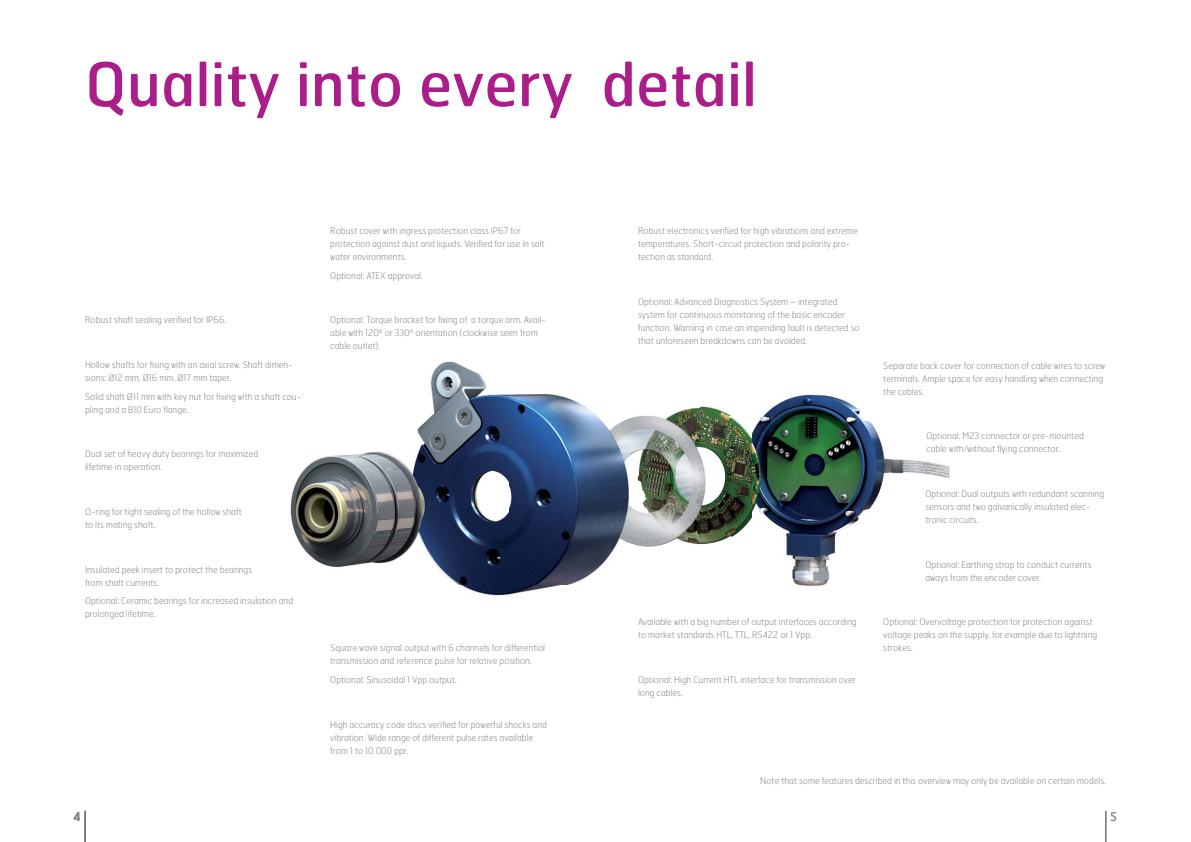
<style>
.page{position:relative;width:1191px;height:842px;background:#fff}
.page>*{position:absolute;margin:0;border:0;box-sizing:border-box;transform-origin:0 0}
.t1{font:60px "Hermes";letter-spacing:.005em;color:#ab1d88}
.t2{font:12px "Hermes";color:#807f83}
.t3{font:100 9px/13px "Hermes";color:#807f83}
</style>
<div class="page">
<hr style="left:1105px;top:811px;width:1px;height:31px;background:#6d6e70">
<hr style="left:85px;top:811px;width:1px;height:31px;background:#6d6e70">
<img style="left:290px;top:361px;width:660px;height:235px">
<h1 class="t1" style="left:85px;top:56px;width:673px">Quality into every detail</h1>
<p class="t3" style="left:85px;top:314px;width:143px">Robust shaft sealing verified for IP66.</p>
<p class="t3" style="left:85px;top:359px;width:209px">Hollow shafts for fixing with an axial screw. Shaft dimen&shy;sions: Ø12 mm, Ø16 mm, Ø17 mm taper.</p>
<p class="t3" style="left:85px;top:390px;width:218px">Solid shaft Ø11 mm with key nut for fixing with a shaft cou&shy;pling and a B10 Euro flange.</p>
<p class="t3" style="left:85px;top:448px;width:175px">Dual set of heavy duty bearings for maximized lifetime in operation.</p>
<p class="t3" style="left:85px;top:506px;width:158px">O-ring for tight sealing of the hollow shaft to its mating shaft.</p>
<p class="t3" style="left:85px;top:563px;width:169px">Insulated peek insert to protect the bearings from shaft currents.</p>
<p class="t3" style="left:85px;top:595px;width:210px">Optional: Ceramic bearings for increased insulation and prolonged lifetime.</p>
<p class="t3" style="left:330px;top:225px;width:216px">Robust cover with ingress protection class IP67 for protection against dust and liquids. Verified for use in salt water environments.</p>
<p class="t3" style="left:330px;top:269px;width:94px">Optional: ATEX approval.</p>
<p class="t3" style="left:330px;top:314px;width:217px">Optional: Torque bracket for fixing of a torque arm. Avail&shy;able with 120º or 330º orientation (clockwise seen from cable outlet).</p>
<p class="t3" style="left:330px;top:642px;width:216px">Square wave signal output with 6 channels for differential transmission and reference pulse for relative position.</p>
<p class="t3" style="left:330px;top:674px;width:128px">Optional: Sinusoidal 1 Vpp output.</p>
<p class="t3" style="left:330px;top:718px;width:218px">High accuracy code discs verified for powerful shocks and vibration. Wide range of different pulse rates available from 1 to 10 000 ppr.</p>
<p class="t3" style="left:638px;top:225px;width:221px">Robust electronics verified for high vibrations and extreme temperatures. Short-circuit protection and polarity pro&shy;tection as standard.</p>
<p class="t3" style="left:638px;top:295px;width:223px">Optional: Advanced Diagnostics System – integrated system for continuous monitoring of the basic encoder function. Warning in case an impending fault is detected so that unforeseen breakdowns can be avoided.</p>
<p class="t3" style="left:638px;top:616px;width:220px">Available with a big number of output interfaces according to market standards HTL, TTL, RS422 or 1 Vpp.</p>
<p class="t3" style="left:638px;top:674px;width:219px">Optional: High Current HTL interface for transmission over long cables.</p>
<p class="t3" style="left:883px;top:359px;width:223px">Separate back cover for connection of cable wires to screw terminals. Ample space for easy handling when connecting the cables.</p>
<p class="t3" style="left:926px;top:430px;width:159px">Optional: M23 connector or pre-mounted cable with/without flying connector.</p>
<p class="t3" style="left:925px;top:488px;width:180px">Optional: Dual outputs with redundant scanning sensors and two galvanically insulated elec&shy;tronic circuits.</p>
<p class="t3" style="left:925px;top:558px;width:168px">Optional: Earthing strap to conduct currents aways from the encoder cover.</p>
<p class="t3" style="left:883px;top:616px;width:215px">Optional: Overvoltage protection for protection against voltage peaks on the supply, for example due to lightning strokes.</p>
<p class="t3" style="left:760px;top:775px;width:347px">Note that some features described in this overview may only be available on certain models.</p>
<h2 class="t2" style="left:74px;top:811px;width:9px">4</h2>
<h2 class="t2" style="left:1110px;top:811px;width:8px">5</h2>
</div>
